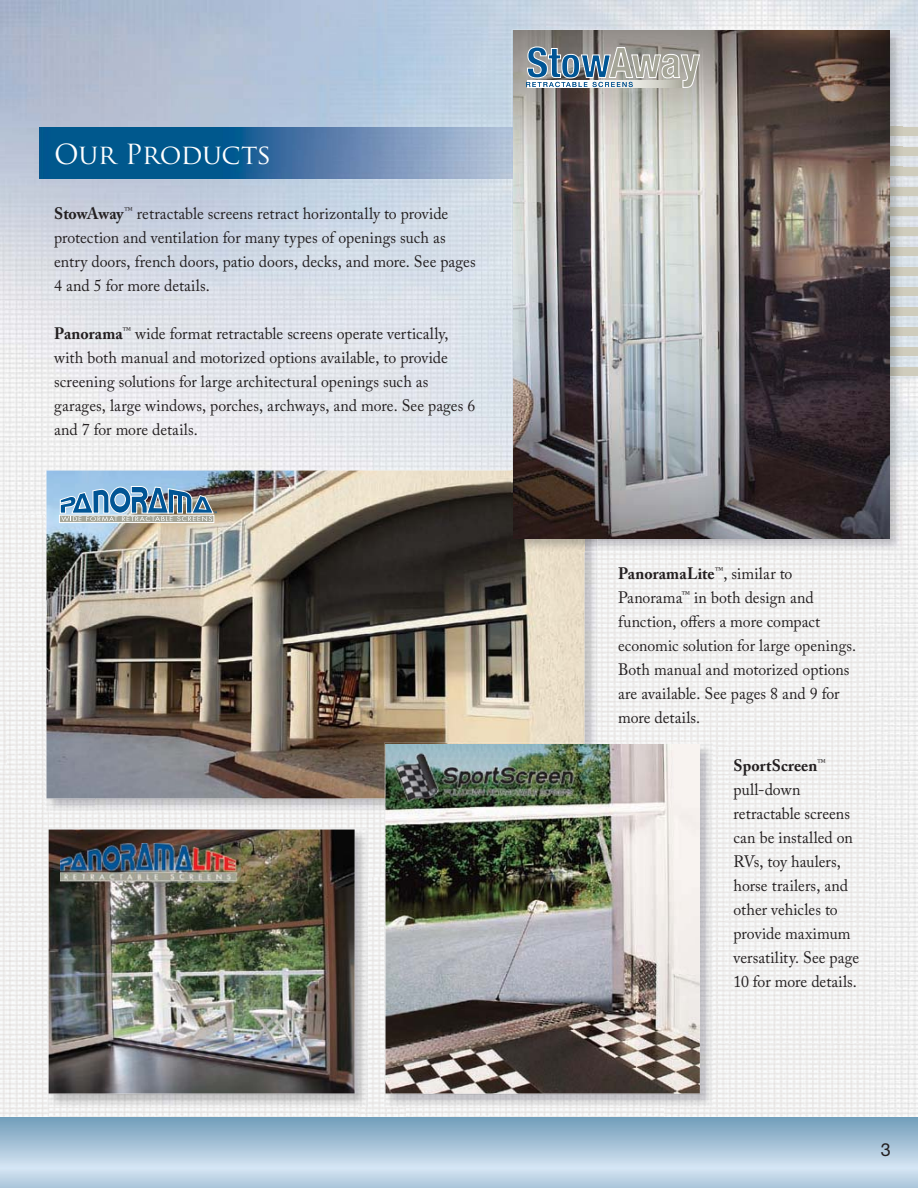
<style>
.page{position:relative;width:918px;height:1188px;background:#fff}
.page>*{position:absolute;margin:0;border:0;box-sizing:border-box;transform-origin:0 0}
.t1{font:27px "Trajan Pro";letter-spacing:-.015em;color:#fff}
.t2{font:18px "Helvetica Neue";color:#231f20}
.t3{font:16.5px/24px "Adobe Caslon Pro";color:#231f20;scale:.96 1}
.s1{font-weight:700}
</style>
<div class="page">
<img style="left:0;top:0;width:560px;height:516px">
<img style="left:560px;top:0;width:358px;height:50px">
<img style="left:868px;top:50px;width:50px;height:1067px">
<img style="left:0;top:516px;width:50px;height:601px">
<img style="left:598px;top:551px;width:270px;height:223px">
<img style="left:50px;top:812px;width:334px;height:66px">
<img style="left:664px;top:774px;width:204px;height:343px">
<img style="left:357px;top:878px;width:50px;height:239px">
<img style="left:50px;top:1107px;width:307px;height:10px">
<img style="left:407px;top:1107px;width:257px;height:10px">
<img style="left:47px;top:828px;width:321px;height:279px">
<img style="left:49px;top:830px;width:306px;height:264px">
<img style="left:60px;top:843px;width:181px;height:40px">
<img style="left:45px;top:469px;width:467px;height:49px">
<img style="left:45px;top:518px;width:50px;height:294px">
<img style="left:584px;top:551px;width:14px;height:192px">
<img style="left:95px;top:798px;width:289px;height:14px">
<img style="left:46px;top:471px;width:538px;height:327px">
<svg style="left:0;top:1117px;width:918px;height:71px;background:#aac6da"></svg>
<img style="left:0;top:713px;width:7px;height:51px">
<img style="left:39px;top:128px;width:473px;height:50px">
<div style="left:886px;top:127px;width:32px;height:8px;background:#cfccbc"></div>
<div style="left:886px;top:147px;width:32px;height:8px;background:#cfccbc"></div>
<div style="left:886px;top:167px;width:32px;height:8px;background:#cfccbc"></div>
<div style="left:886px;top:187px;width:32px;height:8px;background:#cfccbc"></div>
<div style="left:886px;top:207px;width:32px;height:8px;background:#cfccbc"></div>
<div style="left:886px;top:227px;width:32px;height:8px;background:#cfccbc"></div>
<div style="left:886px;top:247px;width:32px;height:8px;background:#cfccbc"></div>
<div style="left:886px;top:267px;width:32px;height:8px;background:#cfccbc"></div>
<div style="left:886px;top:287px;width:32px;height:8px;background:#cfccbc"></div>
<div style="left:886px;top:307px;width:32px;height:9px;background:#cfccbc"></div>
<div style="left:886px;top:327px;width:32px;height:9px;background:#cfccbc"></div>
<div style="left:886px;top:347px;width:32px;height:9px;background:#cfccbc"></div>
<div style="left:886px;top:367px;width:32px;height:9px;background:#cfccbc"></div>
<div style="left:59px;top:515px;width:155px;height:8px;border:1px solid #fff"></div>
<svg style="left:60px;top:486px;width:157px;height:35px;background:#7d9eb5"></svg>
<img style="left:384px;top:743px;width:329px;height:364px">
<img style="left:384px;top:743px;width:200px;height:55px">
<img style="left:386px;top:744px;width:314px;height:350px">
<img style="left:393px;top:753px;width:183px;height:48px">
<img style="left:853px;top:30px;width:49px;height:521px">
<img style="left:598px;top:538px;width:256px;height:13px">
<img style="left:512px;top:469px;width:86px;height:82px">
<img style="left:512px;top:471px;width:72px;height:80px">
<img style="left:889px;top:127px;width:13px;height:8px">
<img style="left:889px;top:147px;width:13px;height:8px">
<img style="left:889px;top:167px;width:13px;height:8px">
<img style="left:889px;top:187px;width:13px;height:8px">
<img style="left:889px;top:207px;width:13px;height:8px">
<img style="left:889px;top:227px;width:13px;height:8px">
<img style="left:889px;top:247px;width:13px;height:8px">
<img style="left:889px;top:267px;width:13px;height:8px">
<img style="left:889px;top:287px;width:13px;height:8px">
<img style="left:889px;top:307px;width:13px;height:9px">
<img style="left:889px;top:327px;width:13px;height:9px">
<img style="left:889px;top:347px;width:13px;height:9px">
<img style="left:889px;top:367px;width:13px;height:9px">
<img style="left:513px;top:31px;width:376px;height:507px">
<svg style="left:526px;top:46px;width:174px;height:42px;background:#9aa6ab"></svg>
<h1 class="t1" style="left:54px;top:138px;width:219px">Our Products</h1>
<p class="t3" style="left:54px;top:204px;width:441px"><span class="s1">StowAway</span><sup>™</sup> retractable screens retract horizontally to provide protection and ventilation for many types of openings such as entry doors, french doors, patio doors, decks, and more. See pages 4 and 5 for more details.</p>
<p class="t3" style="left:54px;top:324px;width:440px"><span class="s1">Panorama</span><sup>™</sup> wide format retractable screens operate vertically, with both manual and motorized options available, to provide screening solutions for large architectural openings such as garages, large windows, porches, archways, and more. See pages 6 and 7 for more details.</p>
<p class="t3" style="left:618px;top:564px;width:250px"><span class="s1">PanoramaLite</span><sup>™</sup>, similar to<br>Panorama<sup>™</sup> in both design and function, offers a more compact economic solution for large openings.<br>Both manual and motorized options are available. See pages 8 and 9 for more details.</p>
<p class="t3" style="left:734px;top:756px;width:132px"><span class="s1">SportScreen</span><sup>™ </sup>pull-down retractable screens can be installed on<br>RVs, toy haulers, horse trailers, and other vehicles to provide maximum versatility. See page<br>10 for more details.</p>
<p class="t2" style="left:881px;top:1139px;width:12px">3</p>
</div>
